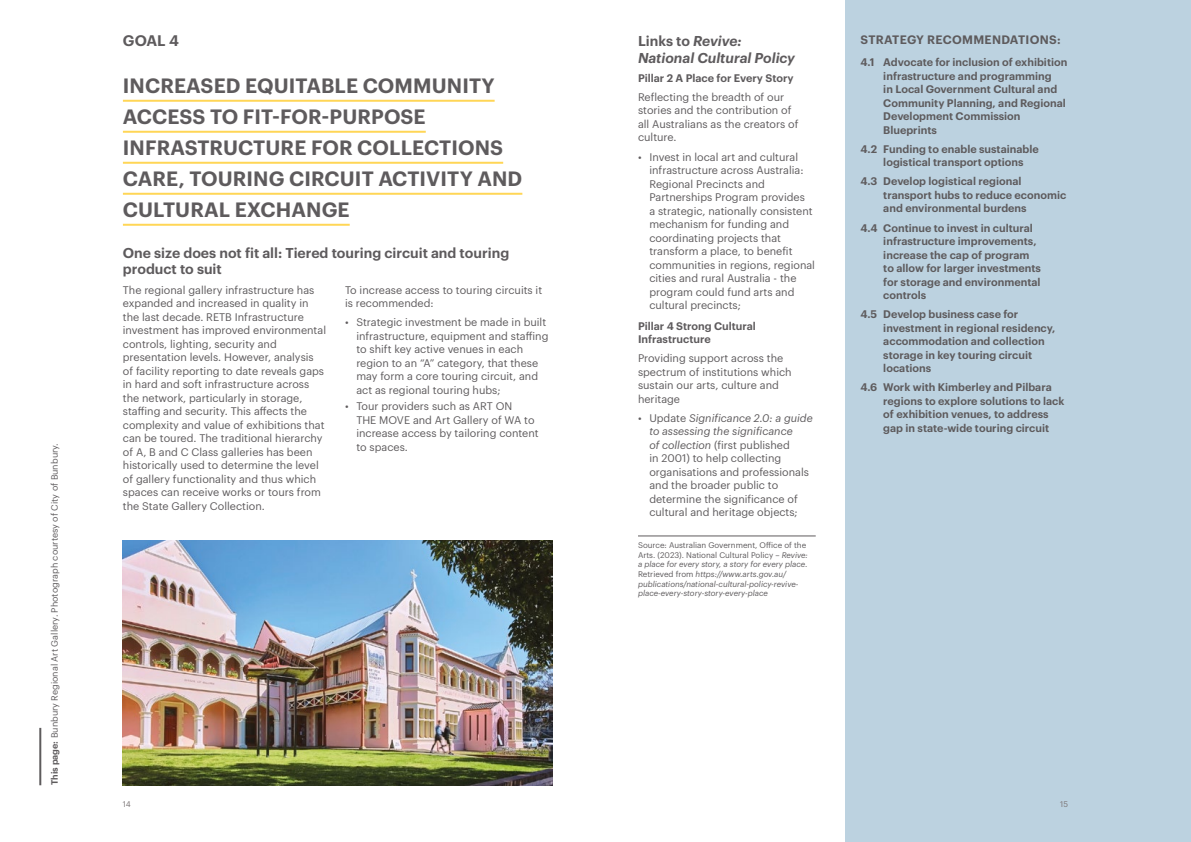
<style>
.page{position:relative;width:1191px;height:842px;background:#fff}
.page>*{position:absolute;margin:0;border:0;box-sizing:border-box;transform-origin:0 0}
.t1{font:600 20.3px/31px "Graphik";letter-spacing:.005em;color:#5e5b5d}
.t2{font:600 15px "Graphik";color:#5e5b5d}
.t3{font:600 14px/16.8px "Graphik";color:#5e5b5d}
.t4{font:italic 600 14px/16.8px "Graphik";color:#5e5b5d}
.t5{font:600 12px "Graphik";letter-spacing:.025em;color:#5e5b5d}
.t6{font:10.8px/13.5px "Graphik";color:#5e5b5d}
.t7{font:600 10.8px/13.5px "Graphik";color:#5e5b5d}
.t8{font:9px "Graphik";color:#5e5b5d}
.t9{font:italic 8px/9.6px "Graphik";color:#5e5b5d}
.t10{font:8px "Graphik";color:#7b7576}
.s1{font-weight:600}
.s2{font-style:normal}
.s3{font-style:italic}
</style>
<div class="page">
<div style="left:846px;top:0;width:345px;height:842px;background:#bcd2e0"></div>
<img style="left:123px;top:540px;width:430px;height:245px">
<hr style="left:123px;top:100px;width:371px;height:2px;background:#ffd656">
<hr style="left:123px;top:131px;width:303px;height:2px;background:#ffd656">
<hr style="left:123px;top:162px;width:380px;height:2px;background:#ffd656">
<hr style="left:123px;top:193px;width:399px;height:2px;background:#ffd656">
<hr style="left:123px;top:224px;width:227px;height:2px;background:#ffd656">
<hr style="left:638px;top:536px;width:177px;height:1px;background:#5e5b5d">
<hr style="left:39px;top:728px;width:2px;height:57px;background:#5e5b5d">
<p class="t8" style="left:48px;top:785px;width:344px;rotate:-90deg"><span class="s1">This page:</span> Bunbury Regional Art Gallery. Photograph courtesy of City of Bunbury.</p>
<h2 class="t2" style="left:123px;top:29px;width:57px">GOAL 4</h2>
<h1 class="t1" style="left:123px;top:68px;width:401px">INCREASED EQUITABLE COMMUNITY<br>ACCESS TO FIT-FOR-PURPOSE<br>INFRASTRUCTURE FOR COLLECTIONS<br>CARE, TOURING CIRCUIT ACTIVITY AND<br>CULTURAL EXCHANGE</h1>
<p class="t3" style="left:123px;top:243px;width:388px">One size does not fit all: Tiered touring circuit and touring product to suit</p>
<p class="t6" style="left:123px;top:282px;width:205px">The regional gallery infrastructure has expanded and increased in quality in the last decade. RETB Infrastructure investment has improved environmental controls, lighting, security and presentation levels. However, analysis of facility reporting to date reveals gaps in hard and soft infrastructure across the network, particularly in storage, staffing and security. This affects the complexity and value of exhibitions that can be toured. The traditional hierarchy of A, B and C Class galleries has been historically used to determine the level of gallery functionality and thus which spaces can receive works or tours from the State Gallery Collection.</p>
<p class="t6" style="left:345px;top:282px;width:199px">To increase access to touring circuits it is recommended:</p>
<p class="t6" style="left:356px;top:315px;width:194px;text-indent:-11px">• Strategic investment be made in built infrastructure, equipment and staffing to shift key active venues in each region to an “A” category, that these may form a core touring circuit, and act as regional touring hubs;</p>
<p class="t6" style="left:356px;top:399px;width:184px;text-indent:-11px">• Tour providers such as ART ON<br>THE MOVE and Art Gallery of WA to increase access by tailoring content to spaces.</p>
<p class="t4" style="left:638px;top:31px;width:158px"><span class="s2">Links to</span> Revive:<br>National Cultural Policy</p>
<p class="t7" style="left:638px;top:70px;width:157px">Pillar 2 A Place for Every Story</p>
<p class="t6" style="left:638px;top:89px;width:162px">Reflecting the breadth of our stories and the contribution of all Australians as the creators of culture.</p>
<p class="t6" style="left:649px;top:149px;width:167px;text-indent:-11px">• Invest in local art and cultural infrastructure across Australia:<br>Regional Precincts and<br>Partnerships Program provides<br>a strategic, nationally consistent mechanism for funding and coordinating projects that transform a place, to benefit communities in regions, regional cities and rural Australia - the program could fund arts and cultural precincts;</p>
<p class="t7" style="left:638px;top:318px;width:119px">Pillar 4 Strong Cultural<br>Infrastructure</p>
<p class="t6" style="left:638px;top:351px;width:155px">Providing support across the spectrum of institutions which sustain our arts, culture and heritage</p>
<p class="t6" style="left:649px;top:410px;width:165px;text-indent:-11px">• Update <span class="s3">Significance 2.0: a guide to assessing the significance<br>of collection</span> (first published<br>in 2001) to help collecting organisations and professionals and the broader public to determine the significance of cultural and heritage objects;</p>
<p class="t9" style="left:638px;top:540px;width:171px"><span class="s2">Source: Australian Government, Office of the Arts. (2023). National Cultural Policy –</span> Revive: a place for every story, a story for every place<span class="s2">.<br>Retrieved from</span> https://www.arts.gov.au/ publications/national-cultural-policy-revive&shy;place-every-story-story-every-place</p>
<p class="t5" style="left:860px;top:31px;width:201px">STRATEGY RECOMMENDATIONS:</p>
<p class="t7" style="left:883px;top:54px;width:186px;text-indent:-23px">4.1 Advocate for inclusion of exhibition infrastructure and programming<br>in Local Government Cultural and<br>Community Planning, and Regional<br>Development Commission<br>Blueprints</p>
<p class="t7" style="left:883px;top:141px;width:157px;text-indent:-23px">4.2 Funding to enable sustainable logistical transport options</p>
<p class="t7" style="left:883px;top:174px;width:185px;text-indent:-23px">4.3 Develop logistical regional transport hubs to reduce economic and environmental burdens</p>
<p class="t7" style="left:883px;top:220px;width:159px;text-indent:-23px">4.4 Continue to invest in cultural infrastructure improvements, increase the cap of program to allow for larger investments for storage and environmental controls</p>
<p class="t7" style="left:883px;top:307px;width:173px;text-indent:-23px">4.5 Develop business case for investment in regional residency, accommodation and collection storage in key touring circuit locations</p>
<p class="t7" style="left:883px;top:380px;width:183px;text-indent:-23px">4.6 Work with Kimberley and Pilbara regions to explore solutions to lack of exhibition venues, to address gap in state-wide touring circuit</p>
<p class="t10" style="left:123px;top:798px;width:9px">14</p>
<p class="t10" style="left:1060px;top:798px;width:9px">15</p>
</div>
